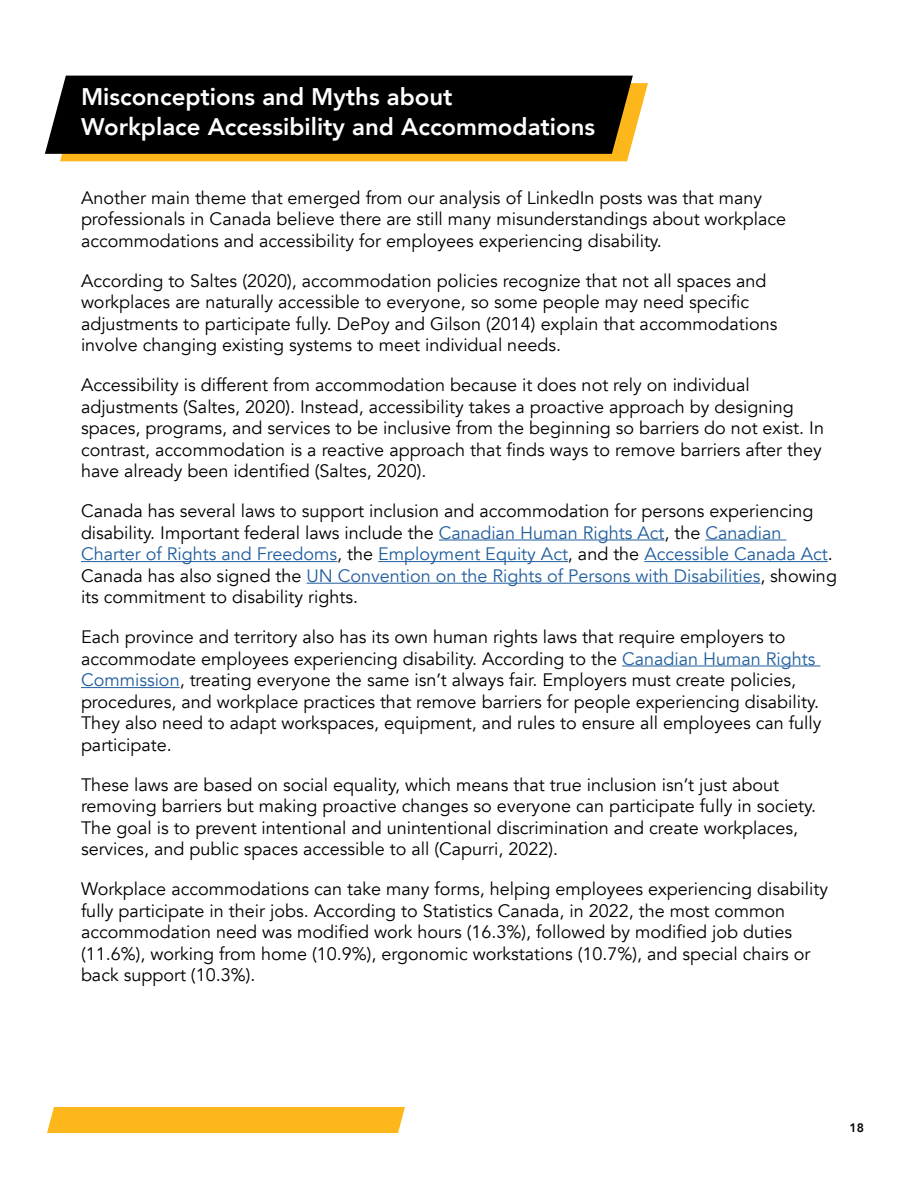
<style>
.page{position:relative;width:918px;height:1188px;background:#fff}
.page>*{position:absolute;margin:0;border:0;box-sizing:border-box;transform-origin:0 0}
.H1-16pts_White{font:800 24px "Avenir";color:#fff}
.Body{font:18px/21.6px "Avenir";color:#000}
.t1{font:800 12.3px "Avenir";color:#000}
.s1{color:#215e9e}
</style>
<div class="page">
<div style="left:47px;top:1107px;width:358px;height:26px;background:#fdb71a"></div>
<svg style="left:60px;top:83px;width:588px;height:78px;background:#fdc13d"></svg>
<div style="left:45px;top:76px;width:588px;height:78px;background:#000"></div>
<hr style="left:439px;top:540px;width:225px;height:1px;background:#215e9e">
<hr style="left:705px;top:540px;width:81px;height:1px;background:#215e9e">
<hr style="left:81px;top:561px;width:256px;height:1px;background:#215e9e">
<hr style="left:378px;top:561px;width:190px;height:1px;background:#215e9e">
<hr style="left:644px;top:561px;width:184px;height:1px;background:#215e9e">
<hr style="left:307px;top:583px;width:453px;height:1px;background:#215e9e">
<hr style="left:622px;top:666px;width:198px;height:1px;background:#215e9e">
<hr style="left:81px;top:687px;width:99px;height:1px;background:#215e9e">
<h1 class="H1-16pts_White" style="left:81px;top:78px;width:373px">Misconceptions and Myths about</h1>
<h1 class="H1-16pts_White" style="left:81px;top:108px;width:516px">Workplace Accessibility and Accommodations</h1>
<p class="Body" style="left:81px;top:187px;width:707px">Another main theme that emerged from our analysis of LinkedIn posts was that many professionals in Canada believe there are still many misunderstandings about workplace accommodations and accessibility for employees experiencing disability.</p>
<p class="Body" style="left:81px;top:270px;width:698px">According to Saltes (2020), accommodation policies recognize that not all spaces and workplaces are naturally accessible to everyone, so some people may need specific adjustments to participate fully. DePoy and Gilson (2014) explain that accommodations involve changing existing systems to meet individual needs.</p>
<p class="Body" style="left:81px;top:374px;width:745px">Accessibility is different from accommodation because it does not rely on individual adjustments (Saltes, 2020). Instead, accessibility takes a proactive approach by designing spaces, programs, and services to be inclusive from the beginning so barriers do not exist. In contrast, accommodation is a reactive approach that finds ways to remove barriers after they have already been identified (Saltes, 2020).</p>
<p class="Body" style="left:81px;top:500px;width:758px">Canada has several laws to support inclusion and accommodation for persons experiencing disability. Important federal laws include the <span class="s1">Canadian Human Rights Act</span>, the <span class="s1">Canadian Charter of Rights and Freedoms</span>, the <span class="s1">Employment Equity Act</span>, and the <span class="s1">Accessible Canada Act</span>.<br>Canada has also signed the <span class="s1">UN Convention on the Rights of Persons with Disabilities</span>, showing its commitment to disability rights.</p>
<p class="Body" style="left:81px;top:626px;width:742px">Each province and territory also has its own human rights laws that require employers to accommodate employees experiencing disability. According to the <span class="s1">Canadian Human Rights Commission</span>, treating everyone the same isn’t always fair. Employers must create policies, procedures, and workplace practices that remove barriers for people experiencing disability.<br>They also need to adapt workspaces, equipment, and rules to ensure all employees can fully participate.</p>
<p class="Body" style="left:81px;top:774px;width:737px">These laws are based on social equality, which means that true inclusion isn’t just about removing barriers but making proactive changes so everyone can participate fully in society.<br>The goal is to prevent intentional and unintentional discrimination and create workplaces, services, and public spaces accessible to all (Capurri, 2022).</p>
<p class="Body" style="left:81px;top:878px;width:749px">Workplace accommodations can take many forms, helping employees experiencing disability fully participate in their jobs. According to Statistics Canada, in 2022, the most common accommodation need was modified work hours (16.3%), followed by modified job duties (11.6%), working from home (10.9%), ergonomic workstations (10.7%), and special chairs or back support (10.3%).</p>
<p class="t1" style="left:850px;top:1118px;width:16px">18</p>
</div>
